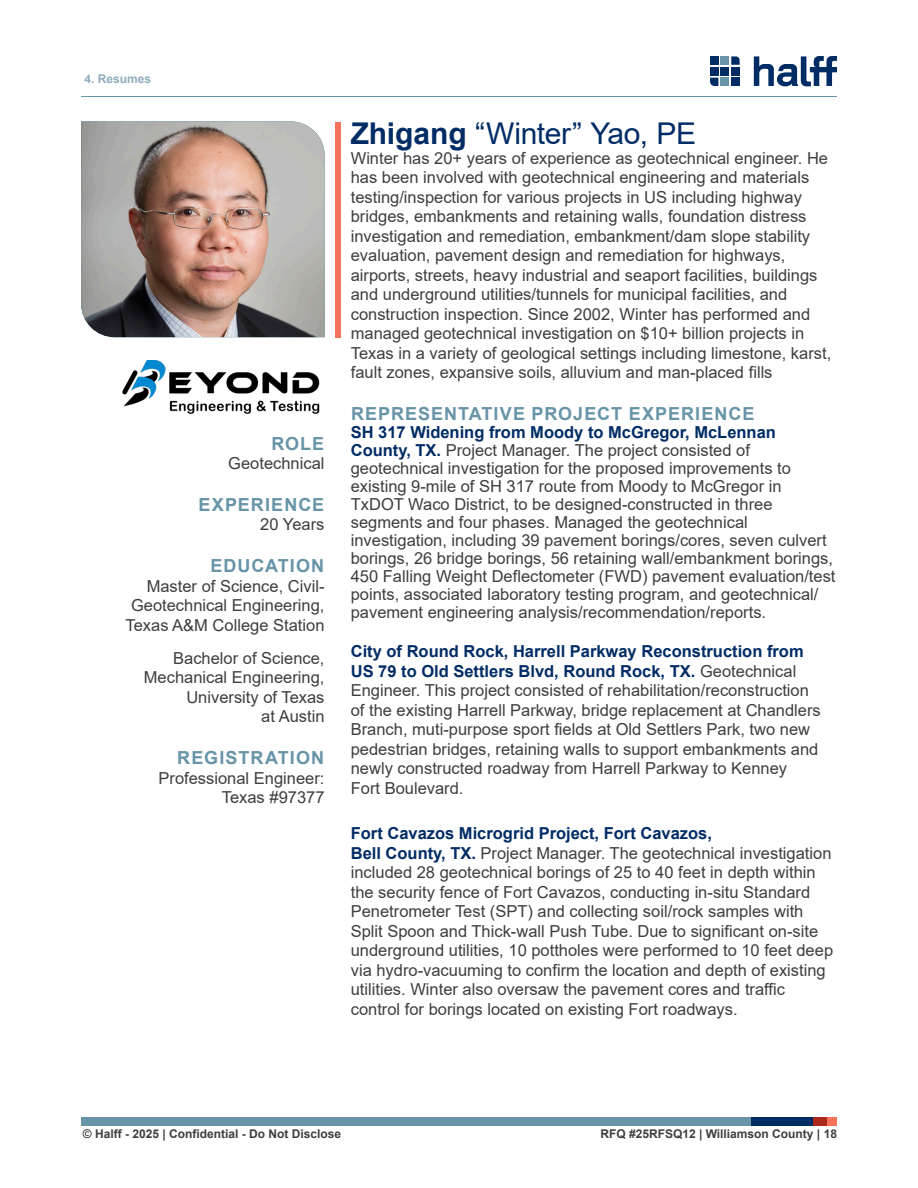
<style>
.page{position:relative;width:918px;height:1188px;background:#fff}
.page>*{position:absolute;margin:0;border:0;box-sizing:border-box;transform-origin:0 0}
.Resume_Name{font:30px "Arial";letter-spacing:-.015em;color:#002c65}
.Resume_Exp_Heading_-_Right_Justify{font:700 18px "Arial";letter-spacing:.06em;color:#6794a7}
.Resume_Exp_Heading{font:700 18px "Arial";letter-spacing:.06em;color:#6794a7}
.Resume_Project_Title{font:16.5px/19.5px "Arial";color:#3e3e3f}
.Body_Text{font:16.5px/19.5px "Arial";color:#3e3e3f}
.Resume_Exp_Subtext_-_Right_Justify{font:16.5px/19.5px "Arial";color:#3e3e3f;text-align:right}
.t1{font:700 12px "Arial";color:#3e3e3f}
.t2{font:700 12px "Arial";color:#8fadbd}
.s1{font-weight:700}
.s2{font-weight:700;color:#002c65}
</style>
<div class="page">
<div style="left:81px;top:1117px;width:673px;height:9px;background:#6794a7"></div>
<div style="left:752px;top:1117px;width:61px;height:9px;background:#002c65"></div>
<div style="left:813px;top:1117px;width:15px;height:9px;background:#aa291a"></div>
<div style="left:828px;top:1117px;width:9px;height:9px;background:#f37259"></div>
<hr style="left:81px;top:96px;width:756px;height:1px;background:#6794a7">
<svg style="left:754px;top:56px;width:83px;height:30px"></svg>
<div style="left:721px;top:56px;width:8px;height:9px;background:#6794a7"></div>
<div style="left:710px;top:67px;width:8px;height:8px;background:#002c65"></div>
<div style="left:710px;top:56px;width:8px;height:9px;background:#002c65"></div>
<svg style="left:731px;top:56px;width:9px;height:9px"></svg>
<svg style="left:710px;top:78px;width:8px;height:8px"></svg>
<div style="left:731px;top:67px;width:9px;height:8px;background:#002c65"></div>
<div style="left:731px;top:78px;width:9px;height:8px;background:#002c65"></div>
<div style="left:721px;top:67px;width:8px;height:8px;background:#002c65"></div>
<div style="left:721px;top:78px;width:8px;height:8px;background:#6794a7"></div>
<div style="left:335px;top:122px;width:5px;height:215px;background:#f37259"></div>
<img style="left:81px;top:122px;width:244px;height:215px">
<img style="left:122px;top:360px;width:198px;height:54px">
<p class="t2" style="left:84px;top:70px;width:68px">4. Resumes</p>
<p class="Resume_Exp_Heading_-_Right_Justify" style="left:271px;top:431px;width:54px">ROLE</p>
<p class="Resume_Exp_Subtext_-_Right_Justify" style="left:228px;top:453px;width:98px">Geotechnical</p>
<p class="Resume_Exp_Heading_-_Right_Justify" style="left:198px;top:492px;width:127px">EXPERIENCE</p>
<p class="Resume_Exp_Subtext_-_Right_Justify" style="left:260px;top:515px;width:66px">20 Years</p>
<p class="Resume_Exp_Heading_-_Right_Justify" style="left:210px;top:553px;width:115px">EDUCATION</p>
<p class="Resume_Exp_Subtext_-_Right_Justify" style="left:126px;top:576px;width:201px">Master of Science, Civil-<br>Geotechnical Engineering,<br>Texas A&amp;M College Station</p>
<p class="Resume_Exp_Subtext_-_Right_Justify" style="left:144px;top:648px;width:182px">Bachelor of Science,<br>Mechanical Engineering,<br>University of Texas<br>at Austin</p>
<p class="Resume_Exp_Heading_-_Right_Justify" style="left:177px;top:745px;width:148px">REGISTRATION</p>
<p class="Resume_Exp_Subtext_-_Right_Justify" style="left:159px;top:768px;width:167px">Professional Engineer:<br>Texas #97377</p>
<p class="Resume_Name" style="left:351px;top:113px;width:347px"><span class="s1">Zhigang</span> “Winter” Yao, PE</p>
<p class="Body_Text" style="left:351px;top:148px;width:482px">Winter has 20+ years of experience as geotechnical engineer. He has been involved with geotechnical engineering and materials testing/inspection for various projects in US including highway bridges, embankments and retaining walls, foundation distress investigation and remediation, embankment/dam slope stability evaluation, pavement design and remediation for highways, airports, streets, heavy industrial and seaport facilities, buildings and underground utilities/tunnels for municipal facilities, and construction inspection. Since 2002, Winter has performed and managed geotechnical investigation on $10+ billion projects in Texas in a variety of geological settings including limestone, karst, fault zones, expansive soils, alluvium and man-placed fills</p>
<p class="Resume_Exp_Heading" style="left:351px;top:401px;width:405px">REPRESENTATIVE PROJECT EXPERIENCE</p>
<p class="Resume_Project_Title" style="left:351px;top:423px;width:486px;line-height:18px"><span class="s2">SH 317 Widening from Moody to McGregor, McLennan County, TX.</span> Project Manager. The project consisted of geotechnical investigation for the proposed improvements to existing 9-mile of SH 317 route from Moody to McGregor in TxDOT Waco District, to be designed-constructed in three segments and four phases. Managed the geotechnical investigation, including 39 pavement borings/cores, seven culvert borings, 26 bridge borings, 56 retaining wall/embankment borings, 450 Falling Weight Deflectometer (FWD) pavement evaluation/test points, associated laboratory testing program, and geotechnical/ pavement engineering analysis/recommendation/reports.</p>
<p class="Resume_Project_Title" style="left:351px;top:641px;width:472px"><span class="s2">City of Round Rock, Harrell Parkway Reconstruction from US 79 to Old Settlers Blvd, Round Rock, TX.</span> Geotechnical Engineer. This project consisted of rehabilitation/reconstruction of the existing Harrell Parkway, bridge replacement at Chandlers Branch, muti-purpose sport fields at Old Settlers Park, two new pedestrian bridges, retaining walls to support embankments and newly constructed roadway from Harrell Parkway to Kenney<br>Fort Boulevard.</p>
<p class="Resume_Project_Title" style="left:351px;top:824px;width:484px"><span class="s2">Fort Cavazos Microgrid Project, Fort Cavazos,<br>Bell County, TX.</span> Project Manager. The geotechnical investigation included 28 geotechnical borings of 25 to 40 feet in depth within the security fence of Fort Cavazos, conducting in-situ Standard Penetrometer Test (SPT) and collecting soil/rock samples with Split Spoon and Thick-wall Push Tube. Due to significant on-site underground utilities, 10 pottholes were performed to 10 feet deep via hydro-vacuuming to confirm the location and depth of existing utilities. Winter also oversaw the pavement cores and traffic control for borings located on existing Fort roadways.</p>
<p class="t1" style="left:83px;top:1125px;width:260px">© Halff - 2025 | Confidential - Do Not Disclose</p>
<p class="t1" style="left:600px;top:1125px;width:238px">RFQ #25RFSQ12 | Williamson County | 18</p>
</div>
